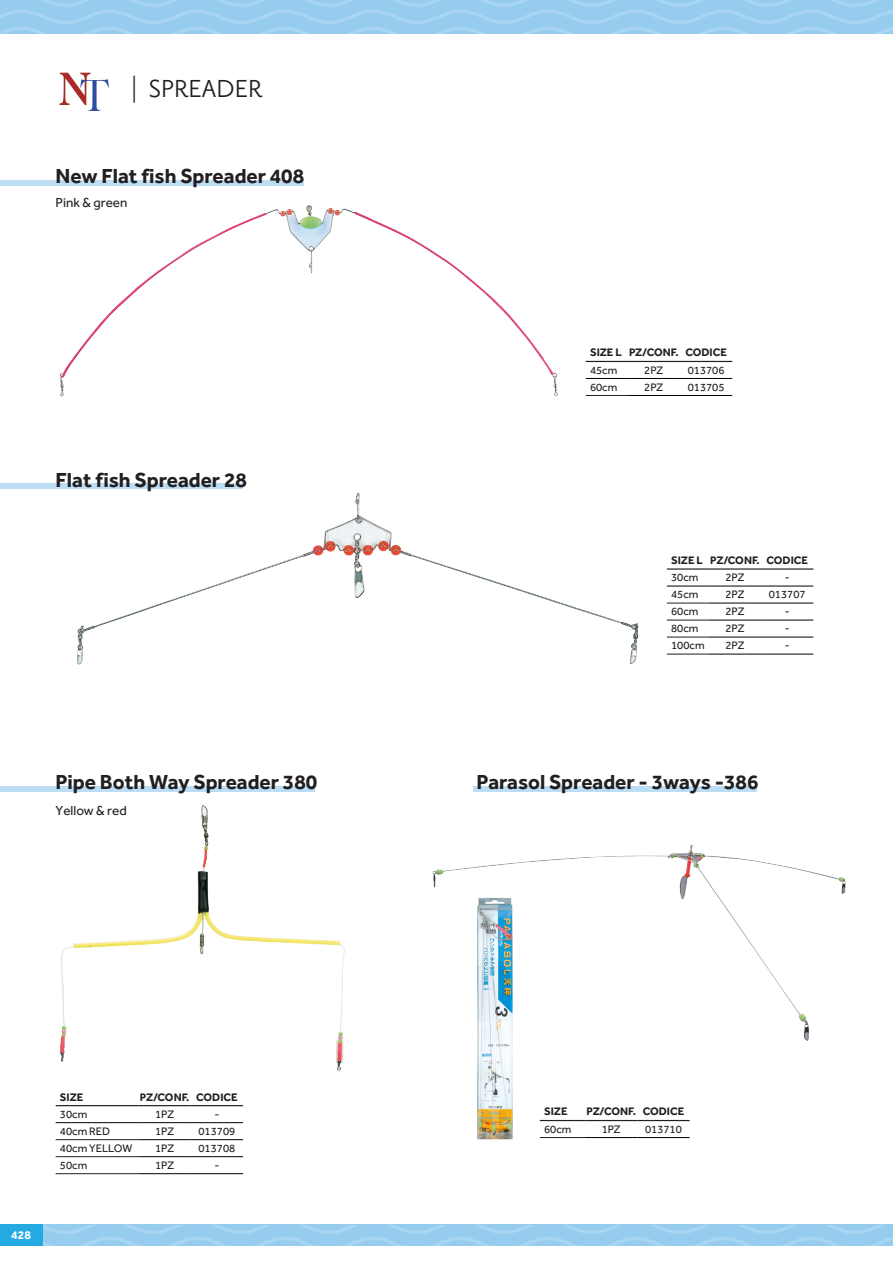
<style>
.page{position:relative;width:893px;height:1263px;background:#fff}
.page>*{position:absolute;margin:0;border:0;box-sizing:border-box;transform-origin:0 0}
.Titolo_categoria_vicino_logo{font:30px "Priori Sans OT";color:#231f20}
.Titolo_categoria_vicino_logo-2{font:700 21px "Effra";color:#231f20}
.t1{font:13.5px "Effra";color:#231f20}
.t2{font:700 12px "Effra";color:#fff}
.Titolo_categoria_vicino_logo-3{font:11.25px "Effra";color:#231f20}
.Other_Labels{font:700 11.25px "Effra";color:#231f20}
.Code___Price_Labels{font:700 11.25px "Effra";color:#231f20}
</style>
<div class="page">
<svg style="left:59px;top:72px;width:50px;height:39px"></svg>
<svg style="left:0;top:0;width:893px;height:34px;background:#99ceee"></svg>
<svg style="left:43px;top:1225px;width:850px;height:21px;background:#99ceee"></svg>
<div style="left:0;top:1225px;width:43px;height:21px;background:#24aae1"></div>
<img style="left:0;top:791px;width:345px;height:316px">
<div style="left:0;top:180px;width:304px;height:6px;background:#bbdef4"></div>
<div style="left:0;top:484px;width:242px;height:5px;background:#bbdef4"></div>
<div style="left:0;top:786px;width:314px;height:5px;background:#bbdef4"></div>
<div style="left:474px;top:786px;width:283px;height:5px;background:#bbdef4"></div>
<img style="left:59px;top:205px;width:552px;height:192px">
<img style="left:37px;top:483px;width:636px;height:182px">
<img style="left:477px;top:1057px;width:81px;height:83px">
<img style="left:432px;top:791px;width:414px;height:266px">
<hr style="left:586px;top:361px;width:42px;height:1px;background:#231f20">
<hr style="left:586px;top:378px;width:42px;height:1px;background:#000">
<hr style="left:586px;top:395px;width:42px;height:1px;background:#231f20">
<hr style="left:628px;top:361px;width:52px;height:1px;background:#231f20">
<hr style="left:680px;top:361px;width:52px;height:1px;background:#231f20">
<hr style="left:628px;top:378px;width:52px;height:1px;background:#000">
<hr style="left:680px;top:378px;width:52px;height:1px;background:#000">
<hr style="left:628px;top:395px;width:52px;height:1px;background:#000">
<hr style="left:680px;top:395px;width:52px;height:1px;background:#000">
<hr style="left:667px;top:568px;width:42px;height:2px;background:#231f20">
<hr style="left:667px;top:586px;width:42px;height:1px;background:#000">
<hr style="left:667px;top:603px;width:42px;height:1px;background:#231f20">
<hr style="left:667px;top:620px;width:42px;height:1px;background:#231f20">
<hr style="left:667px;top:637px;width:42px;height:1px;background:#231f20">
<hr style="left:667px;top:654px;width:42px;height:1px;background:#231f20">
<hr style="left:709px;top:568px;width:52px;height:2px;background:#231f20">
<hr style="left:761px;top:568px;width:52px;height:2px;background:#231f20">
<hr style="left:709px;top:586px;width:52px;height:1px;background:#000">
<hr style="left:761px;top:586px;width:52px;height:1px;background:#000">
<hr style="left:709px;top:603px;width:52px;height:1px;background:#000">
<hr style="left:761px;top:603px;width:52px;height:1px;background:#000">
<hr style="left:709px;top:620px;width:52px;height:1px;background:#000">
<hr style="left:761px;top:620px;width:52px;height:1px;background:#000">
<hr style="left:709px;top:637px;width:52px;height:1px;background:#000">
<hr style="left:761px;top:637px;width:52px;height:1px;background:#000">
<hr style="left:709px;top:654px;width:52px;height:1px;background:#000">
<hr style="left:761px;top:654px;width:52px;height:1px;background:#000">
<hr style="left:56px;top:1105px;width:83px;height:1px;background:#231f20">
<hr style="left:56px;top:1122px;width:83px;height:1px;background:#000">
<hr style="left:56px;top:1139px;width:83px;height:1px;background:#231f20">
<hr style="left:56px;top:1156px;width:83px;height:1px;background:#231f20">
<hr style="left:56px;top:1173px;width:83px;height:1px;background:#231f20">
<hr style="left:139px;top:1105px;width:52px;height:1px;background:#231f20">
<hr style="left:191px;top:1105px;width:52px;height:1px;background:#231f20">
<hr style="left:139px;top:1122px;width:52px;height:1px;background:#000">
<hr style="left:191px;top:1122px;width:52px;height:1px;background:#000">
<hr style="left:139px;top:1139px;width:52px;height:1px;background:#000">
<hr style="left:191px;top:1139px;width:52px;height:1px;background:#000">
<hr style="left:139px;top:1156px;width:52px;height:1px;background:#000">
<hr style="left:191px;top:1156px;width:52px;height:1px;background:#000">
<hr style="left:139px;top:1173px;width:52px;height:1px;background:#000">
<hr style="left:191px;top:1173px;width:52px;height:1px;background:#000">
<hr style="left:540px;top:1120px;width:45px;height:1px;background:#231f20">
<hr style="left:540px;top:1137px;width:45px;height:1px;background:#231f20">
<hr style="left:585px;top:1120px;width:52px;height:1px;background:#231f20">
<hr style="left:637px;top:1120px;width:53px;height:1px;background:#231f20">
<hr style="left:585px;top:1137px;width:52px;height:1px;background:#000">
<hr style="left:637px;top:1137px;width:53px;height:1px;background:#000">
<p class="Titolo_categoria_vicino_logo" style="left:130px;top:75px;width:134px">| SPREADER</p>
<p class="Titolo_categoria_vicino_logo-2" style="left:56px;top:164px;width:250px">New Flat fish Spreader 408</p>
<p class="t1" style="left:56px;top:195px;width:73px">Pink &amp; green</p>
<p class="Titolo_categoria_vicino_logo-2" style="left:56px;top:467px;width:193px">Flat fish Spreader 28</p>
<p class="Code___Price_Labels" style="left:590px;top:346px;width:33px">SIZE L</p>
<p class="Other_Labels" style="left:629px;top:346px;width:51px">PZ/CONF.</p>
<p class="Other_Labels" style="left:685px;top:346px;width:43px">CODICE</p>
<p class="Titolo_categoria_vicino_logo-3" style="left:590px;top:363px;width:29px">45cm</p>
<p class="Titolo_categoria_vicino_logo-3" style="left:644px;top:363px;width:21px">2PZ</p>
<p class="Titolo_categoria_vicino_logo-3" style="left:688px;top:363px;width:38px">013706</p>
<p class="Titolo_categoria_vicino_logo-3" style="left:590px;top:380px;width:29px">60cm</p>
<p class="Titolo_categoria_vicino_logo-3" style="left:644px;top:380px;width:21px">2PZ</p>
<p class="Titolo_categoria_vicino_logo-3" style="left:688px;top:380px;width:38px">013705</p>
<p class="Code___Price_Labels" style="left:671px;top:553px;width:33px">SIZE L</p>
<p class="Other_Labels" style="left:710px;top:553px;width:51px">PZ/CONF.</p>
<p class="Other_Labels" style="left:766px;top:553px;width:43px">CODICE</p>
<p class="Titolo_categoria_vicino_logo-3" style="left:671px;top:571px;width:29px">30cm</p>
<p class="Titolo_categoria_vicino_logo-3" style="left:725px;top:571px;width:21px">2PZ</p>
<p class="Titolo_categoria_vicino_logo-3" style="left:785px;top:571px;width:6px">-</p>
<p class="Titolo_categoria_vicino_logo-3" style="left:671px;top:588px;width:29px">45cm</p>
<p class="Titolo_categoria_vicino_logo-3" style="left:725px;top:588px;width:21px">2PZ</p>
<p class="Titolo_categoria_vicino_logo-3" style="left:769px;top:588px;width:38px">013707</p>
<p class="Titolo_categoria_vicino_logo-3" style="left:671px;top:605px;width:29px">60cm</p>
<p class="Titolo_categoria_vicino_logo-3" style="left:725px;top:605px;width:21px">2PZ</p>
<p class="Titolo_categoria_vicino_logo-3" style="left:785px;top:605px;width:6px">-</p>
<p class="Titolo_categoria_vicino_logo-3" style="left:671px;top:622px;width:29px">80cm</p>
<p class="Titolo_categoria_vicino_logo-3" style="left:725px;top:622px;width:21px">2PZ</p>
<p class="Titolo_categoria_vicino_logo-3" style="left:785px;top:622px;width:6px">-</p>
<p class="Titolo_categoria_vicino_logo-3" style="left:671px;top:639px;width:35px">100cm</p>
<p class="Titolo_categoria_vicino_logo-3" style="left:725px;top:639px;width:21px">2PZ</p>
<p class="Titolo_categoria_vicino_logo-3" style="left:785px;top:639px;width:6px">-</p>
<p class="Titolo_categoria_vicino_logo-2" style="left:56px;top:769px;width:263px">Pipe Both Way Spreader 380</p>
<p class="Titolo_categoria_vicino_logo-2" style="left:477px;top:769px;width:283px">Parasol Spreader - 3ways -386</p>
<p class="t1" style="left:56px;top:803px;width:73px">Yellow &amp; red</p>
<p class="t2" style="left:11px;top:1227px;width:21px">428</p>
<p class="Code___Price_Labels" style="left:60px;top:1090px;width:25px">SIZE</p>
<p class="Other_Labels" style="left:140px;top:1090px;width:51px">PZ/CONF.</p>
<p class="Other_Labels" style="left:196px;top:1090px;width:43px">CODICE</p>
<p class="Titolo_categoria_vicino_logo-3" style="left:60px;top:1107px;width:29px">30cm</p>
<p class="Titolo_categoria_vicino_logo-3" style="left:155px;top:1107px;width:21px">1PZ</p>
<p class="Titolo_categoria_vicino_logo-3" style="left:214px;top:1107px;width:6px">-</p>
<p class="Titolo_categoria_vicino_logo-3" style="left:60px;top:1124px;width:52px">40cm RED</p>
<p class="Titolo_categoria_vicino_logo-3" style="left:155px;top:1124px;width:21px">1PZ</p>
<p class="Titolo_categoria_vicino_logo-3" style="left:198px;top:1124px;width:38px">013709</p>
<p class="Titolo_categoria_vicino_logo-3" style="left:60px;top:1141px;width:74px">40cm YELLOW</p>
<p class="Titolo_categoria_vicino_logo-3" style="left:155px;top:1141px;width:21px">1PZ</p>
<p class="Titolo_categoria_vicino_logo-3" style="left:198px;top:1141px;width:38px">013708</p>
<p class="Titolo_categoria_vicino_logo-3" style="left:60px;top:1158px;width:29px">50cm</p>
<p class="Titolo_categoria_vicino_logo-3" style="left:155px;top:1158px;width:21px">1PZ</p>
<p class="Titolo_categoria_vicino_logo-3" style="left:214px;top:1158px;width:6px">-</p>
<p class="Code___Price_Labels" style="left:544px;top:1105px;width:25px">SIZE</p>
<p class="Other_Labels" style="left:586px;top:1105px;width:51px">PZ/CONF.</p>
<p class="Other_Labels" style="left:643px;top:1105px;width:43px">CODICE</p>
<p class="Titolo_categoria_vicino_logo-3" style="left:544px;top:1122px;width:29px">60cm</p>
<p class="Titolo_categoria_vicino_logo-3" style="left:602px;top:1122px;width:21px">1PZ</p>
<p class="Titolo_categoria_vicino_logo-3" style="left:645px;top:1122px;width:38px">013710</p>
</div>
